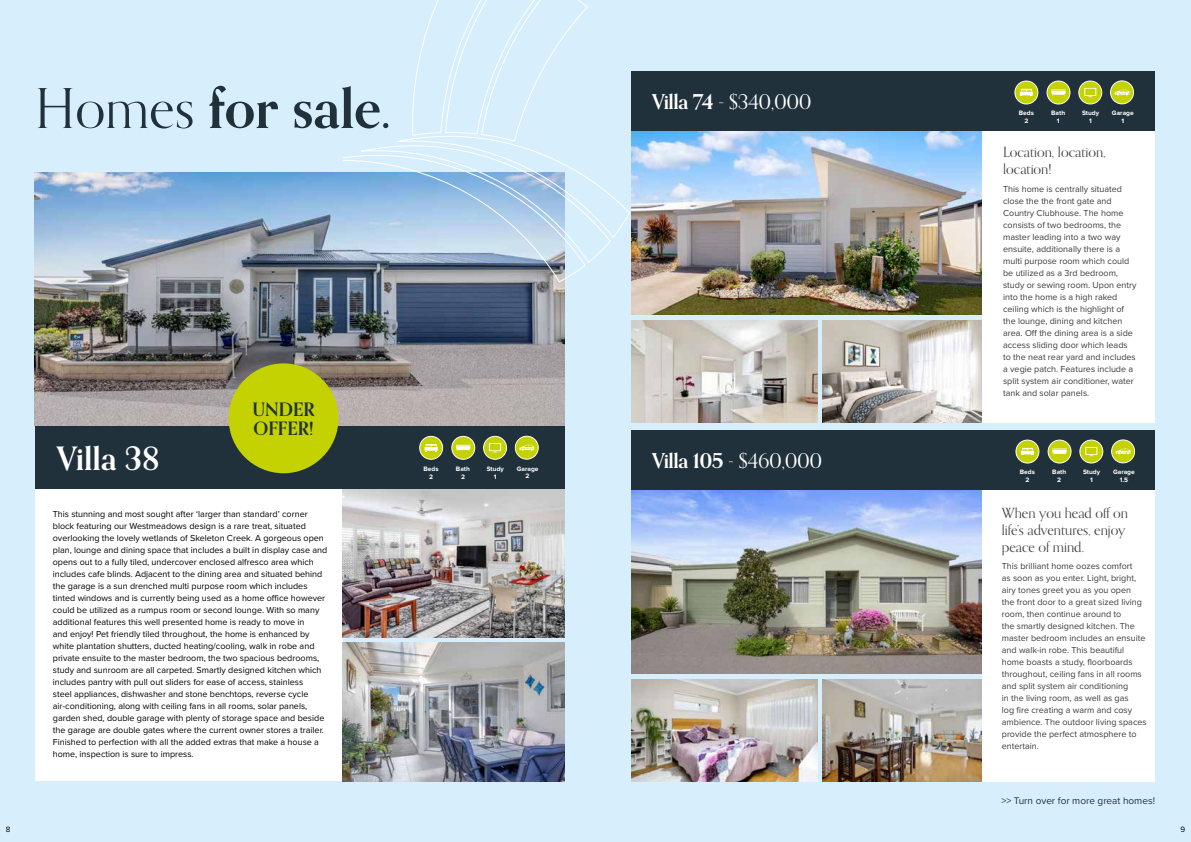
<style>
.page{position:relative;width:1191px;height:842px;background:#d7eefd}
.page>*{position:absolute;margin:0;border:0;box-sizing:border-box;transform-origin:0 0}
.t1{font:700 55px "Orpheus Pro";color:#21313b}
.t2{font:700 32.2px "Orpheus Pro";color:#fff}
.t3{font:20.5px "Orpheus Pro";letter-spacing:-.02em;color:#fff}
.t4{font:700 18.5px/20px "Orpheus Pro";color:#21313b}
.t5{font:14px/17px "Orpheus Pro";color:#3c3c3b}
.t6{font:10px "Proxima Nova";color:#21313b}
.t7{font:9px/12px "Proxima Nova";color:#000}
.t8{font:9px/12px "Proxima Nova";color:#3c3c3b}
.t9{font:8px "Proxima Nova";color:#000}
.t10{font:700 6.6px/7.9px "Proxima Nova";color:#fff;text-align:center}
.s1{font-weight:400}
.s2{font-weight:700}
</style>
<div class="page">
<div style="left:35px;top:489px;width:307px;height:292px;background:#fff"></div>
<div style="left:35px;top:425px;width:529px;height:64px;background:#21313b"></div>
<div style="left:631px;top:71px;width:524px;height:61px;background:#21313b"></div>
<img style="left:631px;top:132px;width:351px;height:182px">
<img style="left:631px;top:320px;width:186px;height:103px">
<img style="left:822px;top:321px;width:160px;height:102px">
<div style="left:982px;top:132px;width:173px;height:291px;background:#fff"></div>
<div style="left:631px;top:430px;width:524px;height:61px;background:#21313b"></div>
<img style="left:631px;top:490px;width:357px;height:183px">
<img style="left:631px;top:679px;width:186px;height:103px">
<img style="left:822px;top:679px;width:160px;height:103px">
<div style="left:982px;top:491px;width:173px;height:291px;background:#fff"></div>
<img style="left:35px;top:173px;width:529px;height:252px">
<img style="left:342px;top:643px;width:222px;height:138px">
<img style="left:342px;top:489px;width:222px;height:148px">
<svg style="left:343px;top:0;width:287px;height:282px"></svg>
<div style="left:229px;top:363px;width:109px;height:110px;background:#c3d200;border-radius:50%"></div>
<div style="left:419px;top:436px;width:24px;height:23px;background:#c3d200;border:1px solid #fff;border-radius:50%"></div>
<svg style="left:452px;top:436px;width:23px;height:23px"></svg>
<svg style="left:455px;top:445px;width:16px;height:6px"></svg>
<svg style="left:424px;top:444px;width:14px;height:8px"></svg>
<svg style="left:483px;top:436px;width:23px;height:23px"></svg>
<svg style="left:489px;top:443px;width:12px;height:9px"></svg>
<div style="left:515px;top:436px;width:23px;height:23px;background:#c3d200;border:1px solid #fff;border-radius:50%"></div>
<svg style="left:519px;top:444px;width:15px;height:7px"></svg>
<svg style="left:1014px;top:81px;width:24px;height:23px"></svg>
<div style="left:1047px;top:81px;width:23px;height:23px;background:#c3d200;border:1px solid #fff;border-radius:50%"></div>
<svg style="left:1051px;top:89px;width:15px;height:7px"></svg>
<svg style="left:1019px;top:89px;width:14px;height:8px"></svg>
<svg style="left:1078px;top:81px;width:23px;height:23px"></svg>
<svg style="left:1084px;top:88px;width:12px;height:9px"></svg>
<div style="left:1110px;top:81px;width:23px;height:23px;background:#c3d200;border:1px solid #fff;border-radius:50%"></div>
<svg style="left:1114px;top:89px;width:15px;height:6px"></svg>
<svg style="left:1016px;top:440px;width:23px;height:23px"></svg>
<div style="left:1048px;top:440px;width:23px;height:23px;background:#c3d200;border:1px solid #fff;border-radius:50%"></div>
<svg style="left:1052px;top:448px;width:15px;height:7px"></svg>
<svg style="left:1020px;top:448px;width:14px;height:8px"></svg>
<svg style="left:1079px;top:440px;width:24px;height:23px"></svg>
<svg style="left:1085px;top:447px;width:12px;height:9px"></svg>
<div style="left:1111px;top:440px;width:23px;height:23px;background:#c3d200;border:1px solid #fff;border-radius:50%"></div>
<svg style="left:1115px;top:448px;width:15px;height:6px"></svg>
<h1 class="t1" style="left:35px;top:74px;width:357px"><span class="s1">Homes</span> for sale.</h1>
<h3 class="t4" style="left:252px;top:399px;width:64px">UNDER<br>OFFER!</h3>
<h3 class="t3" style="left:652px;top:89px;width:161px"><span class="s2">Villa 74</span> - $340,000</h3>
<h2 class="t2" style="left:57px;top:438px;width:105px">Villa 38</h2>
<h3 class="t3" style="left:652px;top:448px;width:172px"><span class="s2">Villa 105</span> - $460,000</h3>
<p class="t10" style="left:423px;top:465px;width:17px">Beds<br>2</p>
<p class="t10" style="left:456px;top:465px;width:15px">Bath<br>2</p>
<p class="t10" style="left:517px;top:465px;width:23px">Garage<br>2</p>
<p class="t10" style="left:487px;top:465px;width:19px">Study<br>1</p>
<p class="t7" style="left:53px;top:508px;width:276px">This stunning and most sought after ‘larger than standard’ corner block featuring our Westmeadows design is a rare treat, situated overlooking the lovely wetlands of Skeleton Creek. A gorgeous open plan, lounge and dining space that includes a built in display case and opens out to a fully tiled, undercover enclosed alfresco area which includes cafe blinds. Adjacent to the dining area and situated behind the garage is a sun drenched multi purpose room which includes tinted windows and is currently being used as a home office however could be utilized as a rumpus room or second lounge. With so many additional features this well presented home is ready to move in<br>and enjoy! Pet friendly tiled throughout, the home is enhanced by white plantation shutters, ducted heating/cooling, walk in robe and private ensuite to the master bedroom, the two spacious bedrooms, study and sunroom are all carpeted. Smartly designed kitchen which includes pantry with pull out sliders for ease of access, stainless<br>steel appliances, dishwasher and stone benchtops, reverse cycle air-conditioning, along with ceiling fans in all rooms, solar panels, garden shed, double garage with plenty of storage space and beside the garage are double gates where the current owner stores a trailer.<br>Finished to perfection with all the added extras that make a house a home, inspection is sure to impress.</p>
<p class="t10" style="left:1018px;top:110px;width:17px">Beds<br>2</p>
<p class="t10" style="left:1051px;top:110px;width:15px">Bath<br>1</p>
<p class="t10" style="left:1112px;top:109px;width:23px">Garage<br>1</p>
<p class="t10" style="left:1082px;top:109px;width:19px">Study<br>1</p>
<h3 class="t5" style="left:1003px;top:144px;width:104px">Location, location, location!</h3>
<p class="t8" style="left:1003px;top:183px;width:135px">This home is centrally situated close the the front gate and<br>Country Clubhouse. The home consists of two bedrooms, the master leading into a two way ensuite, additionally there is a multi purpose room which could be utilized as a 3rd bedroom, study or sewing room. Upon entry into the home is a high raked ceiling which is the highlight of the lounge, dining and kitchen area. Off the dining area is a side access sliding door which leads to the neat rear yard and includes a vegie patch. Features include a split system air conditioner, water tank and solar panels.</p>
<p class="t10" style="left:1019px;top:469px;width:17px">Beds<br>2</p>
<p class="t10" style="left:1052px;top:469px;width:15px">Bath<br>2</p>
<p class="t10" style="left:1113px;top:468px;width:23px">Garage<br>1.5</p>
<p class="t10" style="left:1083px;top:468px;width:19px">Study<br>1</p>
<h3 class="t5" style="left:1001px;top:504px;width:128px">When you head off on life’s adventures, enjoy peace of mind.</h3>
<p class="t8" style="left:1001px;top:560px;width:146px">This brilliant home oozes comfort<br>as soon as you enter. Light, bright, airy tones greet you as you open<br>the front door to a great sized living room, then continue around to<br>the smartly designed kitchen. The master bedroom includes an ensuite and walk-in robe. This beautiful home boasts a study, floorboards throughout, ceiling fans in all rooms and split system air conditioning<br>in the living room, as well as gas<br>log fire creating a warm and cosy ambience. The outdoor living spaces provide the perfect atmosphere to entertain.</p>
<p class="t6" style="left:1001px;top:793px;width:155px">&gt;&gt; Turn over for more great homes!</p>
<p class="t9" style="left:6px;top:823px;width:6px">8</p>
<p class="t9" style="left:1180px;top:823px;width:6px">9</p>
</div>
